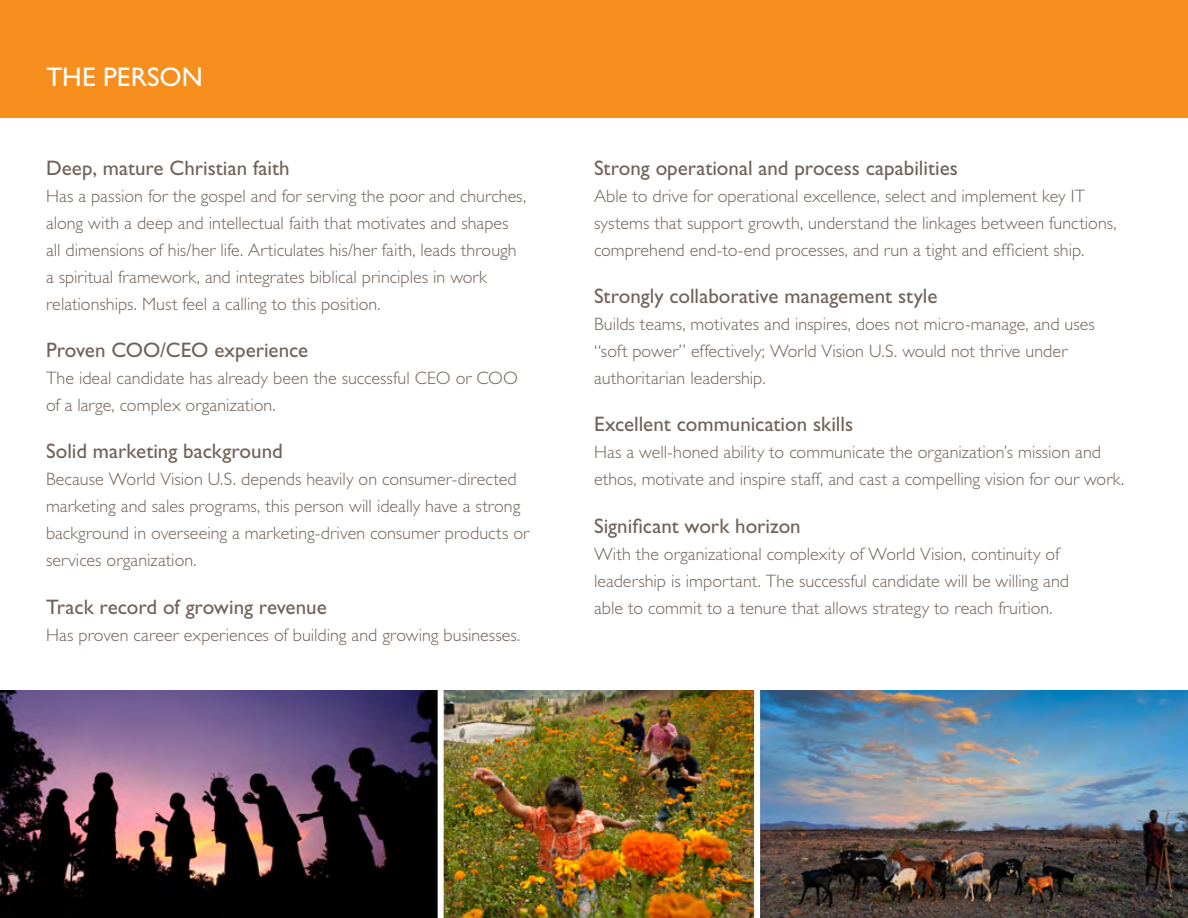
<style>
.page{position:relative;width:1188px;height:918px;background:#fff}
.page>*{position:absolute;margin:0;border:0;box-sizing:border-box;transform-origin:0 0}
.t1{font:27px "Gill Sans Std";letter-spacing:.005em;color:#fff}
.t2{font:21px "Gill Sans Std";color:#706259}
.t3{font:300 18px/27px "Gill Sans Std";color:#706259}
</style>
<div class="page">
<img style="left:0;top:690px;width:1188px;height:228px">
<div style="left:0;top:0;width:1188px;height:118px;background:#f78f1e"></div>
<div style="left:754px;top:680px;width:6px;height:238px;background:#fff"></div>
<div style="left:438px;top:680px;width:6px;height:238px;background:#fff"></div>
<h1 class="t1" style="left:46px;top:62px;width:158px">THE PERSON</h1>
<p class="t2" style="left:46px;top:156px;width:245px">Deep, mature Christian faith</p>
<p class="t3" style="left:46px;top:183px;width:482px">Has a passion for the gospel and for serving the poor and churches, along with a deep and intellectual faith that motivates and shapes all dimensions of his/her life. Articulates his/her faith, leads through a spiritual framework, and integrates biblical principles in work relationships. Must feel a calling to this position.</p>
<p class="t2" style="left:46px;top:338px;width:264px">Proven COO/CEO experience</p>
<p class="t3" style="left:46px;top:365px;width:473px">The ideal candidate has already been the successful CEO or COO of a large, complex organization.</p>
<p class="t2" style="left:46px;top:439px;width:238px">Solid marketing background</p>
<p class="t3" style="left:46px;top:466px;width:485px">Because World Vision U.S. depends heavily on consumer-directed marketing and sales programs, this person will ideally have a strong background in overseeing a marketing-driven consumer products or services organization.</p>
<p class="t2" style="left:46px;top:595px;width:282px">Track record of growing revenue</p>
<p class="t3" style="left:46px;top:621px;width:476px">Has proven career experiences of building and growing businesses.</p>
<p class="t2" style="left:594px;top:156px;width:365px">Strong operational and process capabilities</p>
<p class="t3" style="left:594px;top:182px;width:524px">Able to drive for operational excellence, select and implement key IT systems that support growth, understand the linkages between functions, comprehend end-to-end processes, and run a tight and efficient ship.</p>
<p class="t2" style="left:594px;top:284px;width:345px">Strongly collaborative management style</p>
<p class="t3" style="left:594px;top:311px;width:502px">Builds teams, motivates and inspires, does not micro-manage, and uses “soft power” effectively; World Vision U.S. would not thrive under authoritarian leadership.</p>
<p class="t2" style="left:594px;top:412px;width:261px">Excellent communication skills</p>
<p class="t3" style="left:594px;top:439px;width:532px">Has a well-honed ability to communicate the organization’s mission and ethos, motivate and inspire staff, and cast a compelling vision for our work.</p>
<p class="t2" style="left:594px;top:513px;width:208px">Significant work horizon</p>
<p class="t3" style="left:594px;top:540px;width:477px">With the organizational complexity of World Vision, continuity of leadership is important. The successful candidate will be willing and able to commit to a tenure that allows strategy to reach fruition.</p>
</div>
